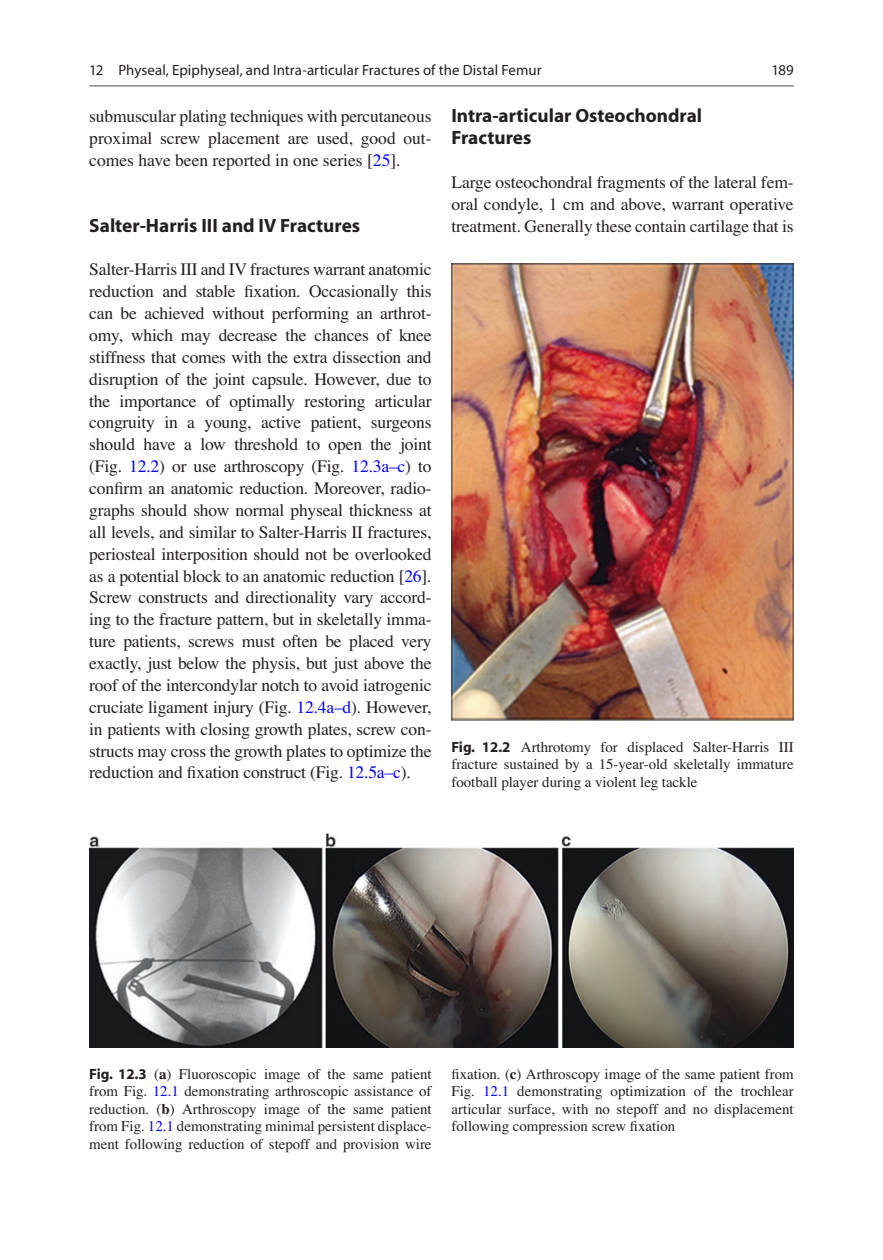
<style>
.page{position:relative;width:883px;height:1260px;background:#fff}
.page>*{position:absolute;margin:0;border:0;box-sizing:border-box;transform-origin:0 0}
.t1{font:700 19.25px/21.9px "Rjjkkj Myriad";color:#231f20}
.t2{font:17.5px/21.9px "Rgbbdw Times";letter-spacing:-.005em;color:#231f20;text-align:justify}
.t3{font:14.88px/17.5px "Rgbbdw Times";color:#231f20;text-align:justify}
.t4{font:14.88px "Wwjkcf Myriad";letter-spacing:.005em;color:#231f20}
.t5{font:14.88px "Mswnrw Myriad";color:#231f20}
.s1{color:#0000fa}
.s2{font-family:"Rjjkkj Myriad";font-weight:700}
.s3{font-family:"Bqgtfd Times";font-weight:700}
</style>
<div class="page">
<img style="left:451px;top:263px;width:343px;height:457px">
<img style="left:89px;top:834px;width:705px;height:213px">
<hr style="left:89px;top:85px;width:705px;height:2px;background:#939598">
<p class="t4" style="left:89px;top:63px;width:454px">12 Physeal, Epiphyseal, and Intra-articular Fractures of the Distal Femur</p>
<p class="t5" style="left:771px;top:63px;width:24px">189</p>
<p class="t2" style="left:89px;top:107px;width:344px">submuscular plating techniques with percutaneous proximal screw placement are used, good out&shy;comes have been reported in one series [<span class="s1">25</span>].</p>
<p class="t1" style="left:89px;top:215px;width:272px">Salter-Harris III and IV Fractures</p>
<p class="t2" style="left:89px;top:260px;width:344px">Salter-Harris III and IV fractures warrant anatomic reduction and stable fixation. Occasionally this can be achieved without performing an arthrot&shy;omy, which may decrease the chances of knee stiffness that comes with the extra dissection and disruption of the joint capsule. However, due to the importance of optimally restoring articular congruity in a young, active patient, surgeons should have a low threshold to open the joint (Fig. <span class="s1">12.2</span>) or use arthroscopy (Fig. <span class="s1">12.3a–c</span>) to confirm an anatomic reduction. Moreover, radio&shy;graphs should show normal physeal thickness at all levels, and similar to Salter-Harris II fractures, periosteal interposition should not be overlooked as a potential block to an anatomic reduction [<span class="s1">26</span>].<br>Screw constructs and directionality vary accord&shy;ing to the fracture pattern, but in skeletally imma&shy;ture patients, screws must often be placed very exactly, just below the physis, but just above the roof of the intercondylar notch to avoid iatrogenic cruciate ligament injury (Fig. <span class="s1">12.4a–d</span>). However, in patients with closing growth plates, screw con&shy;structs may cross the growth plates to optimize the reduction and fixation construct (Fig. <span class="s1">12.5a–c</span>).</p>
<p class="t1" style="left:451px;top:106px;width:252px">Intra-articular Osteochondral<br>Fractures</p>
<p class="t2" style="left:451px;top:173px;width:344px">Large osteochondral fragments of the lateral fem&shy;oral condyle, 1 cm and above, warrant operative treatment. Generally these contain cartilage that is</p>
<p class="t3" style="left:451px;top:739px;width:344px"><span class="s2">Fig. 12.2</span> Arthrotomy for displaced Salter-Harris III fracture sustained by a 15-year-old skeletally immature football player during a violent leg tackle</p>
<p class="t3" style="left:89px;top:1066px;width:344px"><span class="s2">Fig. 12.3</span> (<span class="s3">a</span>) Fluoroscopic image of the same patient from Fig. <span class="s1">12.1</span> demonstrating arthroscopic assistance of reduction. (<span class="s3">b</span>) Arthroscopy image of the same patient from Fig. <span class="s1">12.1</span> demonstrating minimal persistent displace&shy;ment following reduction of stepoff and provision wire</p>
<p class="t3" style="left:451px;top:1066px;width:344px">fixation. (<span class="s3">c</span>) Arthroscopy image of the same patient from Fig. <span class="s1">12.1</span> demonstrating optimization of the trochlear articular surface, with no stepoff and no displacement following compression screw fixation</p>
</div>
